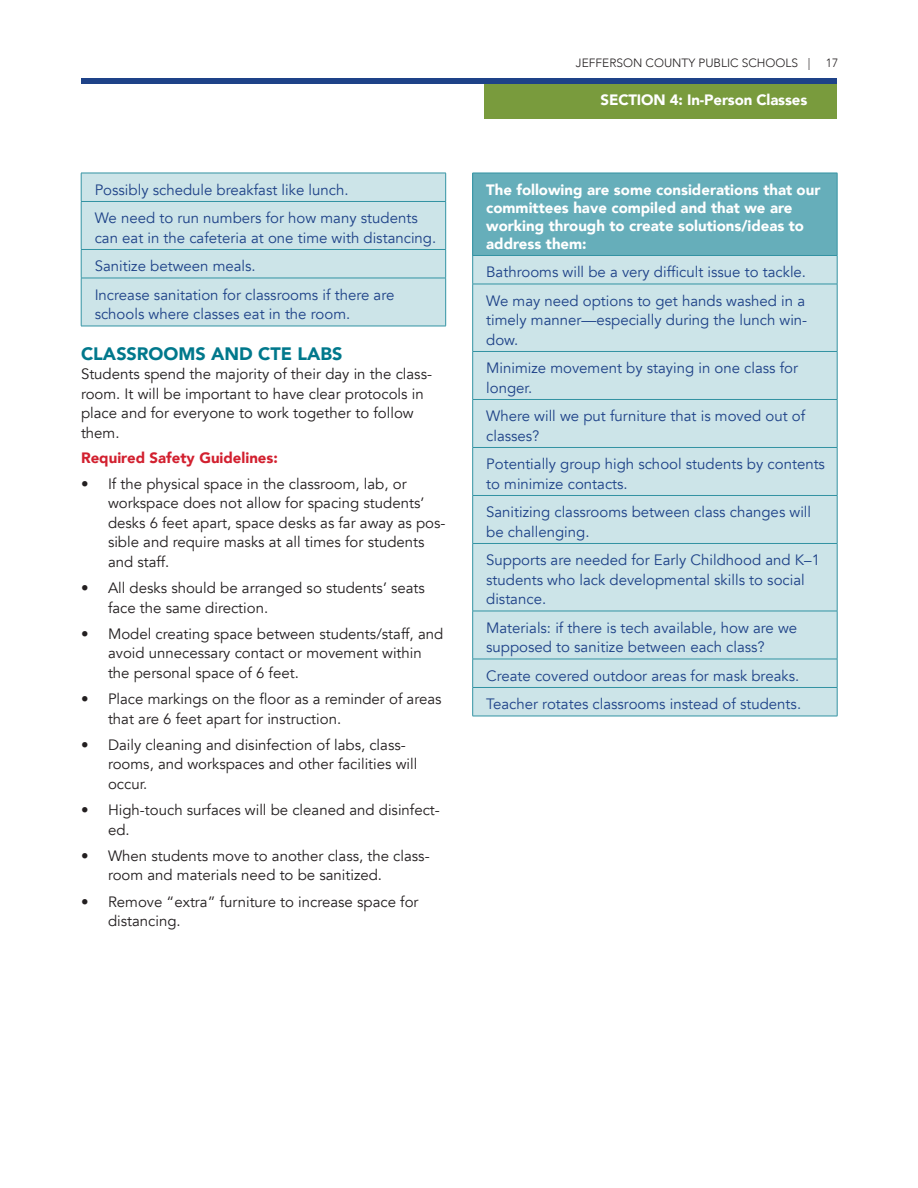
<style>
.page{position:relative;width:918px;height:1188px;background:#fff}
.page>*{position:absolute;margin:0;border:0;box-sizing:border-box;transform-origin:0 0}
.subhead2{font:900 18px "Avenir";color:#00788c}
.body{font:15px/19.5px "Avenir";color:#231f20}
.body-2{font:15px/19.5px "Avenir";color:#1e4288}
.body-3{font:900 15px/18px "Avenir";color:#fff}
.SECTION{font:900 15px "Avenir";letter-spacing:-.01em;color:#fff}
.body-4{font:900 15px "Avenir";color:#d2202f}
.t1{font:300 12px "Avenir";color:#231f20}
</style>
<div class="page">
<div style="left:484px;top:78px;width:353px;height:41px;background:#799b3d"></div>
<div style="left:81px;top:78px;width:756px;height:6px;background:#1e4288"></div>
<div style="left:82px;top:174px;width:363px;height:152px;background:#cce4e8"></div>
<hr style="left:81px;top:173px;width:365px;height:1px;background:#3393a3">
<svg style="left:81px;top:173px;width:1px;height:28px"></svg>
<svg style="left:445px;top:173px;width:1px;height:28px"></svg>
<hr style="left:81px;top:201px;width:365px;height:1px;background:#3393a3">
<hr style="left:81px;top:202px;width:1px;height:47px;background:#3393a3">
<hr style="left:445px;top:202px;width:1px;height:47px;background:#3393a3">
<hr style="left:81px;top:249px;width:365px;height:1px;background:#3393a3">
<svg style="left:81px;top:250px;width:1px;height:28px"></svg>
<svg style="left:445px;top:250px;width:1px;height:28px"></svg>
<hr style="left:81px;top:278px;width:365px;height:1px;background:#3393a3">
<hr style="left:81px;top:278px;width:1px;height:48px;background:#3393a3">
<hr style="left:445px;top:278px;width:1px;height:48px;background:#3393a3">
<hr style="left:81px;top:326px;width:365px;height:1px;background:#3393a3">
<div style="left:473px;top:173px;width:364px;height:82px;background:#66aeba"></div>
<div style="left:473px;top:256px;width:364px;height:460px;background:#cce4e8"></div>
<hr style="left:472px;top:173px;width:365px;height:1px;background:#3393a3">
<hr style="left:472px;top:173px;width:1px;height:82px;background:#3393a3">
<hr style="left:837px;top:173px;width:1px;height:82px;background:#3393a3">
<hr style="left:472px;top:255px;width:365px;height:1px;background:#3393a3">
<svg style="left:472px;top:256px;width:1px;height:28px"></svg>
<svg style="left:837px;top:256px;width:1px;height:28px"></svg>
<hr style="left:472px;top:284px;width:365px;height:1px;background:#3393a3">
<hr style="left:472px;top:284px;width:1px;height:67px;background:#3393a3">
<hr style="left:837px;top:284px;width:1px;height:67px;background:#3393a3">
<hr style="left:472px;top:351px;width:365px;height:1px;background:#3393a3">
<hr style="left:472px;top:352px;width:1px;height:47px;background:#3393a3">
<hr style="left:837px;top:352px;width:1px;height:47px;background:#3393a3">
<hr style="left:472px;top:399px;width:365px;height:1px;background:#3393a3">
<hr style="left:472px;top:400px;width:1px;height:47px;background:#3393a3">
<hr style="left:837px;top:400px;width:1px;height:47px;background:#3393a3">
<hr style="left:472px;top:447px;width:365px;height:1px;background:#3393a3">
<hr style="left:472px;top:448px;width:1px;height:47px;background:#3393a3">
<hr style="left:837px;top:448px;width:1px;height:47px;background:#3393a3">
<hr style="left:472px;top:495px;width:365px;height:1px;background:#3393a3">
<hr style="left:472px;top:496px;width:1px;height:47px;background:#3393a3">
<hr style="left:837px;top:496px;width:1px;height:47px;background:#3393a3">
<hr style="left:472px;top:543px;width:365px;height:1px;background:#3393a3">
<hr style="left:472px;top:544px;width:1px;height:67px;background:#3393a3">
<hr style="left:837px;top:544px;width:1px;height:67px;background:#3393a3">
<hr style="left:472px;top:611px;width:365px;height:1px;background:#3393a3">
<hr style="left:472px;top:611px;width:1px;height:48px;background:#3393a3">
<hr style="left:837px;top:611px;width:1px;height:48px;background:#3393a3">
<hr style="left:472px;top:659px;width:365px;height:1px;background:#3393a3">
<hr style="left:472px;top:687px;width:365px;height:1px;background:#3393a3">
<svg style="left:472px;top:659px;width:1px;height:57px"></svg>
<svg style="left:837px;top:659px;width:1px;height:57px"></svg>
<hr style="left:472px;top:716px;width:365px;height:1px;background:#3393a3">
<p class="body-2" style="left:95px;top:180px;width:255px">Possibly schedule breakfast like lunch.</p>
<p class="body-2" style="left:95px;top:209px;width:343px">We need to run numbers for how many students can eat in the cafeteria at one time with distancing.</p>
<p class="body-2" style="left:95px;top:257px;width:163px">Sanitize between meals.</p>
<p class="body-2" style="left:95px;top:285px;width:301px">Increase sanitation for classrooms if there are schools where classes eat in the room.</p>
<p class="subhead2" style="left:81px;top:338px;width:263px">CLASSROOMS AND CTE LABS</p>
<p class="body" style="left:81px;top:365px;width:353px">Students spend the majority of their day in the class&shy;room. It will be important to have clear protocols in place and for everyone to work together to follow them.</p>
<p class="body-4" style="left:81px;top:445px;width:198px">Required Safety Guidelines:</p>
<p class="body" style="left:108px;top:474px;width:339px;text-indent:-27px">• If the physical space in the classroom, lab, or workspace does not allow for spacing students’ desks 6 feet apart, space desks as far away as pos&shy;sible and require masks at all times for students and staff.</p>
<p class="body" style="left:108px;top:579px;width:318px;text-indent:-27px">• All desks should be arranged so students’ seats face the same direction.</p>
<p class="body" style="left:108px;top:624px;width:337px;text-indent:-27px">• Model creating space between students/staff, and avoid unnecessary contact or movement within the personal space of 6 feet.</p>
<p class="body" style="left:108px;top:690px;width:335px;text-indent:-27px">• Place markings on the floor as a reminder of areas that are 6 feet apart for instruction.</p>
<p class="body" style="left:108px;top:735px;width:311px;text-indent:-27px">• Daily cleaning and disinfection of labs, class&shy;rooms, and workspaces and other facilities will occur.</p>
<p class="body" style="left:108px;top:801px;width:333px;text-indent:-27px">• High-touch surfaces will be cleaned and disinfect&shy;ed.</p>
<p class="body" style="left:108px;top:846px;width:323px;text-indent:-27px">• When students move to another class, the class&shy;room and materials need to be sanitized.</p>
<p class="body" style="left:108px;top:892px;width:312px;text-indent:-27px">• Remove “extra” furniture to increase space for distancing.</p>
<p class="t1" style="left:576px;top:56px;width:236px">JEFFERSON COUNTY PUBLIC SCHOOLS |</p>
<p class="t1" style="left:826px;top:56px;width:14px">17</p>
<p class="SECTION" style="left:601px;top:87px;width:208px">SECTION 4: In-Person Classes</p>
<p class="body-3" style="left:486px;top:180px;width:336px">The following are some considerations that our committees have compiled and that we are working through to create solutions/ideas to address them:</p>
<p class="body-2" style="left:486px;top:263px;width:321px">Bathrooms will be a very difficult issue to tackle.</p>
<p class="body-2" style="left:486px;top:291px;width:323px">We may need options to get hands washed in a timely manner—especially during the lunch win&shy;dow.</p>
<p class="body-2" style="left:486px;top:359px;width:313px">Minimize movement by staying in one class for longer.</p>
<p class="body-2" style="left:486px;top:407px;width:321px">Where will we put furniture that is moved out of classes?</p>
<p class="body-2" style="left:486px;top:455px;width:340px">Potentially group high school students by contents to minimize contacts.</p>
<p class="body-2" style="left:486px;top:503px;width:327px">Sanitizing classrooms between class changes will be challenging.</p>
<p class="body-2" style="left:486px;top:551px;width:335px">Supports are needed for Early Childhood and K–1 students who lack developmental skills to social distance.</p>
<p class="body-2" style="left:486px;top:618px;width:313px">Materials: if there is tech available, how are we supposed to sanitize between each class?</p>
<p class="body-2" style="left:486px;top:666px;width:315px">Create covered outdoor areas for mask breaks.</p>
<p class="body-2" style="left:486px;top:695px;width:316px">Teacher rotates classrooms instead of students.</p>
</div>
